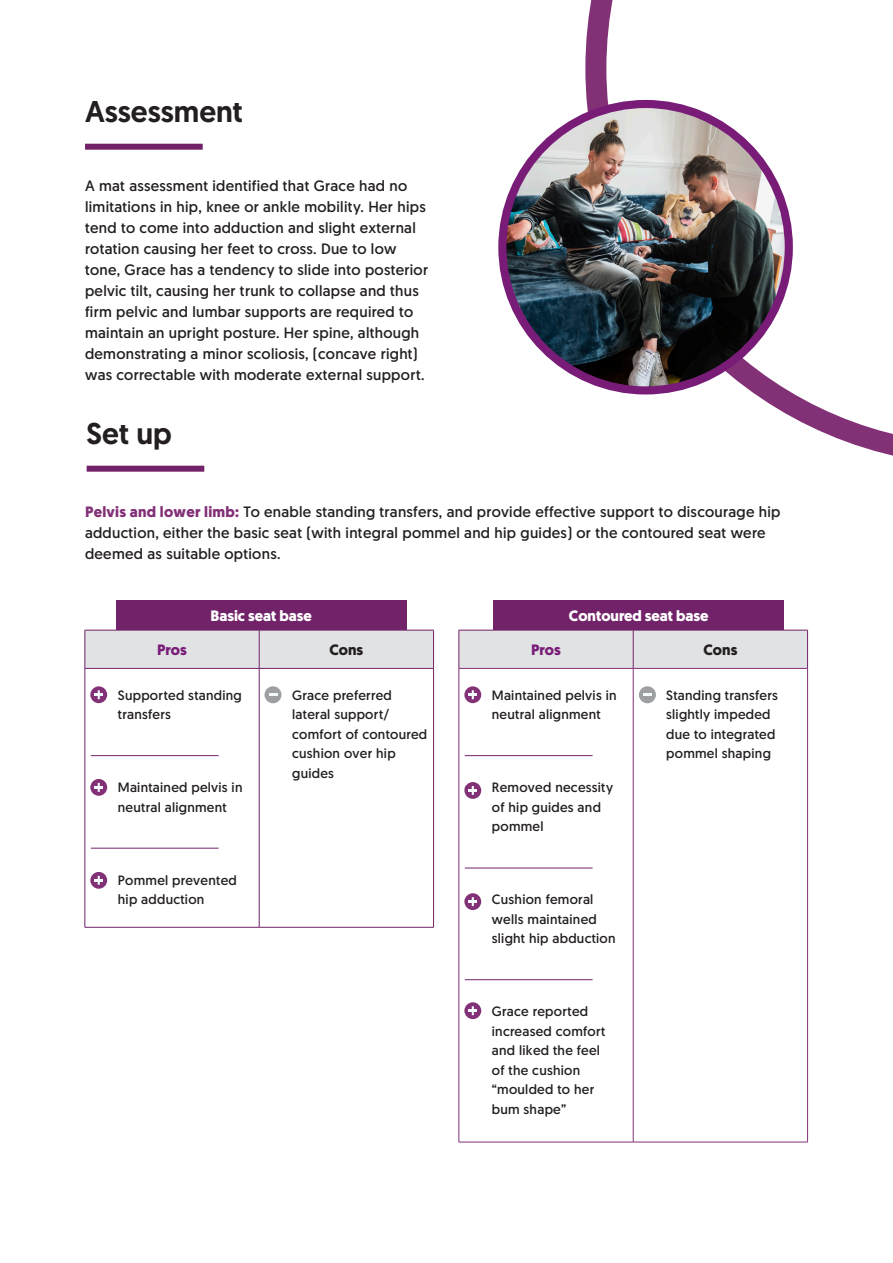
<style>
.page{position:relative;width:893px;height:1263px;background:#fff}
.page>*{position:absolute;margin:0;border:0;box-sizing:border-box;transform-origin:0 0}
.t1{font:500 30px "Geomanist";color:#231f20}
.t2{font:15px/21px "Geomanist";letter-spacing:.02em;color:#231f20}
.t3{font:700 15px "Geomanist";color:#fff}
.t4{font:700 15px "Geomanist";color:#781c78}
.t5{font:700 15px "Geomanist";color:#231f20}
.t6{font:13.5px/19.5px "Geomanist";letter-spacing:.02em;color:#231f20}
.s1{font-weight:700;color:#833177}
</style>
<div class="page">
<svg style="left:585px;top:0;width:308px;height:456px"></svg>
<div style="left:87px;top:466px;width:117px;height:6px;background:#722269"></div>
<div style="left:85px;top:144px;width:118px;height:6px;background:#722269"></div>
<img style="left:502px;top:104px;width:284px;height:286px">
<div style="left:498px;top:100px;width:295px;height:294px;border:8px solid #781c78;border-radius:50%"></div>
<div style="left:86px;top:631px;width:347px;height:37px;background:#e1e2e4"></div>
<hr style="left:259px;top:630px;width:1px;height:38px;background:#722269">
<hr style="left:85px;top:630px;width:174px;height:1px;background:#722269">
<hr style="left:85px;top:630px;width:1px;height:38px;background:#722269">
<hr style="left:259px;top:630px;width:175px;height:1px;background:#722269">
<hr style="left:433px;top:630px;width:1px;height:38px;background:#722269">
<hr style="left:85px;top:668px;width:174px;height:1px;background:#722269">
<hr style="left:85px;top:669px;width:1px;height:258px;background:#722269">
<hr style="left:259px;top:668px;width:175px;height:1px;background:#722269">
<hr style="left:259px;top:669px;width:1px;height:258px;background:#722269">
<hr style="left:433px;top:669px;width:1px;height:258px;background:#722269">
<hr style="left:85px;top:927px;width:174px;height:1px;background:#722269">
<hr style="left:259px;top:927px;width:175px;height:1px;background:#722269">
<hr style="left:91px;top:755px;width:128px;height:1px;background:#722269">
<hr style="left:91px;top:848px;width:128px;height:1px;background:#722269">
<div style="left:460px;top:631px;width:347px;height:37px;background:#e1e2e4"></div>
<hr style="left:633px;top:630px;width:1px;height:38px;background:#722269">
<hr style="left:459px;top:630px;width:174px;height:1px;background:#722269">
<hr style="left:459px;top:630px;width:1px;height:38px;background:#722269">
<hr style="left:633px;top:630px;width:175px;height:1px;background:#722269">
<hr style="left:807px;top:630px;width:1px;height:38px;background:#722269">
<hr style="left:459px;top:668px;width:174px;height:1px;background:#833177">
<hr style="left:459px;top:669px;width:1px;height:473px;background:#833177">
<hr style="left:633px;top:668px;width:175px;height:1px;background:#833177">
<hr style="left:633px;top:669px;width:1px;height:473px;background:#833177">
<hr style="left:807px;top:669px;width:1px;height:473px;background:#833177">
<hr style="left:459px;top:1142px;width:174px;height:1px;background:#833177">
<hr style="left:633px;top:1142px;width:175px;height:1px;background:#833177">
<hr style="left:465px;top:755px;width:128px;height:1px;background:#722269">
<hr style="left:465px;top:868px;width:128px;height:1px;background:#722269">
<hr style="left:465px;top:979px;width:128px;height:1px;background:#722269">
<div style="left:90px;top:686px;width:17px;height:17px;background:#833177;border-radius:50%"></div>
<svg style="left:94px;top:690px;width:9px;height:9px"></svg>
<div style="left:464px;top:686px;width:17px;height:17px;background:#833177;border-radius:50%"></div>
<svg style="left:468px;top:690px;width:9px;height:9px"></svg>
<div style="left:464px;top:782px;width:17px;height:17px;background:#833177;border-radius:50%"></div>
<svg style="left:468px;top:786px;width:9px;height:9px"></svg>
<div style="left:464px;top:893px;width:17px;height:17px;background:#833177;border-radius:50%"></div>
<svg style="left:468px;top:897px;width:9px;height:9px"></svg>
<div style="left:464px;top:1002px;width:17px;height:17px;background:#833177;border-radius:50%"></div>
<svg style="left:468px;top:1006px;width:9px;height:9px"></svg>
<div style="left:90px;top:779px;width:17px;height:17px;background:#833177;border-radius:50%"></div>
<svg style="left:94px;top:783px;width:9px;height:9px"></svg>
<div style="left:90px;top:872px;width:17px;height:17px;background:#833177;border-radius:50%"></div>
<svg style="left:94px;top:876px;width:9px;height:9px"></svg>
<div style="left:264px;top:686px;width:18px;height:17px;background:#9d9fa2;border-radius:50%"></div>
<svg style="left:269px;top:694px;width:8px;height:2px"></svg>
<div style="left:639px;top:686px;width:17px;height:17px;background:#9d9fa2;border-radius:50%"></div>
<svg style="left:643px;top:694px;width:9px;height:2px"></svg>
<div style="left:116px;top:600px;width:290px;height:30px;background:#722269"></div>
<div style="left:493px;top:600px;width:291px;height:30px;background:#722269"></div>
<h1 class="t1" style="left:85px;top:92px;width:159px">Assessment</h1>
<p class="t2" style="left:85px;top:175px;width:345px">A mat assessment identified that Grace had no limitations in hip, knee or ankle mobility. Her hips tend to come into adduction and slight external rotation causing her feet to cross. Due to low tone, Grace has a tendency to slide into posterior pelvic tilt, causing her trunk to collapse and thus firm pelvic and lumbar supports are required to maintain an upright posture. Her spine, although demonstrating a minor scoliosis, (concave right) was correctable with moderate external support.</p>
<h1 class="t1" style="left:87px;top:414px;width:87px">Set up</h1>
<p class="t2" style="left:85px;top:501px;width:697px"><span class="s1">Pelvis and lower limb:</span> To enable standing transfers, and provide effective support to discourage hip adduction, either the basic seat (with integral pommel and hip guides) or the contoured seat were deemed as suitable options.</p>
<p class="t3" style="left:211px;top:605px;width:103px">Basic seat base</p>
<p class="t3" style="left:569px;top:605px;width:141px">Contoured seat base</p>
<p class="t4" style="left:157px;top:640px;width:31px">Pros</p>
<p class="t5" style="left:329px;top:640px;width:35px">Cons</p>
<p class="t6" style="left:118px;top:685px;width:125px;text-indent:-27px">• Supported standing transfers</p>
<p class="t6" style="left:292px;top:685px;width:136px;text-indent:-27px">• Grace preferred lateral support/ comfort of contoured cushion over hip guides</p>
<p class="t6" style="left:118px;top:778px;width:126px;text-indent:-27px">• Maintained pelvis in neutral alignment</p>
<p class="t6" style="left:91px;top:870px;width:147px;text-align:center">• Pommel prevented hip adduction</p>
<p class="t4" style="left:531px;top:640px;width:31px">Pros</p>
<p class="t5" style="left:703px;top:640px;width:35px">Cons</p>
<p class="t6" style="left:492px;top:685px;width:126px;text-indent:-27px">• Maintained pelvis in neutral alignment</p>
<p class="t6" style="left:666px;top:685px;width:113px;text-indent:-27px">• Standing transfers slightly impeded due to integrated pommel shaping</p>
<p class="t6" style="left:492px;top:778px;width:123px;text-indent:-27px">• Removed necessity of hip guides and pommel</p>
<p class="t6" style="left:492px;top:890px;width:125px;text-indent:-27px">• Cushion femoral wells maintained slight hip abduction</p>
<p class="t6" style="left:492px;top:1002px;width:115px;text-indent:-27px">• Grace reported increased comfort and liked the feel of the cushion “moulded to her bum shape”</p>
</div>
